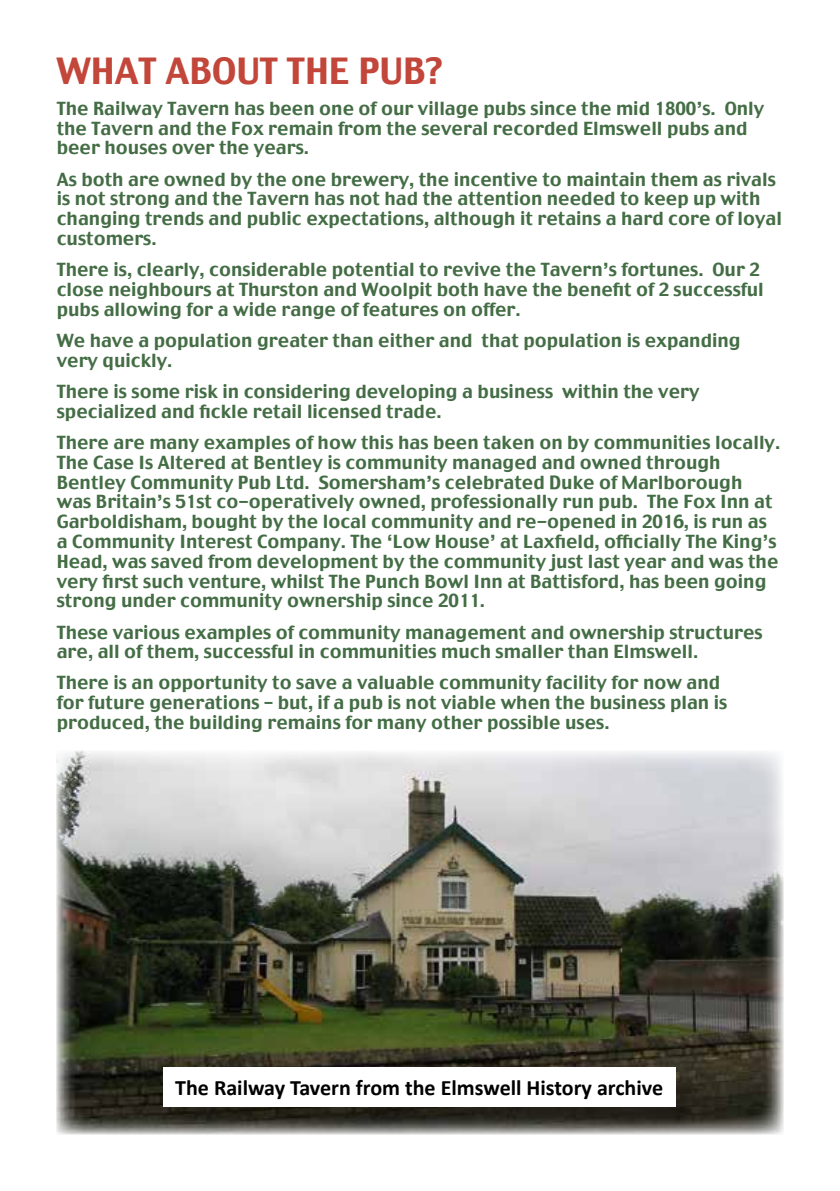
<style>
.page{position:relative;width:840px;height:1191px;background:#fff}
.page>*{position:absolute;margin:0;border:0;box-sizing:border-box;transform-origin:0 0}
.t1{font:36px "Charcoal";color:#c2463a}
.t2{font:700 22px "Calibri";color:#000}
.t3{font:18px/19.8px "Charcoal";color:#446d45}
</style>
<div class="page">
<img style="left:57px;top:750px;width:725px;height:384px">
<div style="left:167px;top:1070px;width:533px;height:62px;background:#000;opacity:.2"></div>
<div style="left:164px;top:1067px;width:511px;height:39px;background:#fff"></div>
<h1 class="t1" style="left:57px;top:47px;width:386px">WHAT ABOUT THE PUB?</h1>
<p class="t3" style="left:57px;top:99px;width:708px">The Railway Tavern has been one of our village pubs since the mid 1800’s. Only the Tavern and the Fox remain from the several recorded Elmswell pubs and beer houses over the years.</p>
<p class="t3" style="left:57px;top:170px;width:726px">As both are owned by the one brewery, the incentive to maintain them as rivals is not strong and the Tavern has not had the attention needed to keep up with changing trends and public expectations, although it retains a hard core of loyal customers.</p>
<p class="t3" style="left:57px;top:261px;width:708px">There is, clearly, considerable potential to revive the Tavern’s fortunes. Our 2 close neighbours at Thurston and Woolpit both have the benefit of 2 successful pubs allowing for a wide range of features on offer.</p>
<p class="t3" style="left:57px;top:331px;width:685px">We have a population greater than either and that population is expanding very quickly.</p>
<p class="t3" style="left:57px;top:382px;width:644px">There is some risk in considering developing a business within the very specialized and fickle retail licensed trade.</p>
<p class="t3" style="left:57px;top:433px;width:724px">There are many examples of how this has been taken on by communities locally.<br>The Case Is Altered at Bentley is community managed and owned through Bentley Community Pub Ltd. Somersham’s celebrated Duke of Marlborough was Britain’s 51st co-operatively owned, professionally run pub. The Fox Inn at Garboldisham, bought by the local community and re-opened in 2016, is run as a Community Interest Company. The ‘Low House’ at Laxfield, officially The King’s Head, was saved from development by the community just last year and was the very first such venture, whilst The Punch Bowl Inn at Battisford, has been going strong under community ownership since 2011.</p>
<p class="t3" style="left:57px;top:623px;width:707px">These various examples of community management and ownership structures are, all of them, successful in communities much smaller than Elmswell.</p>
<p class="t3" style="left:57px;top:674px;width:671px">There is an opportunity to save a valuable community facility for now and for future generations – but, if a pub is not viable when the business plan is produced, the building remains for many other possible uses.</p>
<p class="t2" style="left:175px;top:1073px;width:489px">The Railway Tavern from the Elmswell History archive</p>
</div>
